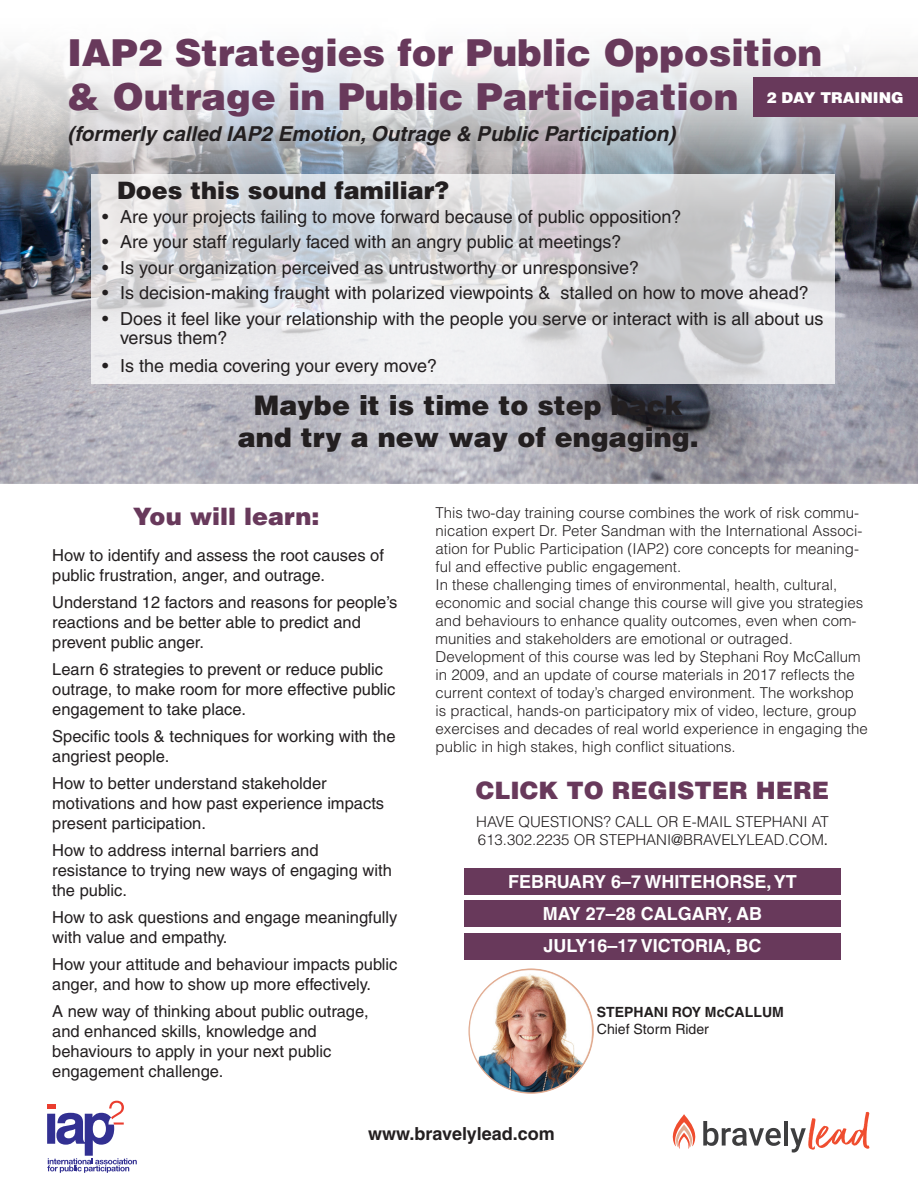
<style>
.page{position:relative;width:918px;height:1188px;background:#fff}
.page>*{position:absolute;margin:0;border:0;box-sizing:border-box;transform-origin:0 0}
.t1{font:900 37.2px/44.5px "Helvetica";color:#68395b}
.t2{font:900 27px/32.4px "Helvetica";color:#231f20;text-align:center}
.t3{font:900 24px "Helvetica";color:#68395b}
.t4{font:900 24px "Helvetica";color:#231f20}
.t5{font:italic 700 20.7px "Helvetica";color:#231f20}
.t6{font:18px/19.5px "Helvetica";color:#231f20}
.t7{font:700 18px "Helvetica";color:#fff}
.t8{font:700 18px "Helvetica";color:#231f20}
.List_Paragraph{font:16.5px/19.8px "Helvetica";color:#231f20}
.t9{font:300 15px/18px "Helvetica";color:#231f20}
.t10{font:900 15px "Helvetica";color:#fff}
.t11{font:700 14.1px "Helvetica";color:#231f20}
.t12{font:14.1px "Helvetica";color:#231f20}
.s1{font-weight:400}
</style>
<div class="page">
<img style="left:0;top:50px;width:918px;height:434px">
<svg style="left:91px;top:174px;width:743px;height:209px"></svg>
<div style="left:753px;top:77px;width:164px;height:40px;background:#68395b"></div>
<svg style="left:47px;top:1101px;width:90px;height:72px"></svg>
<div style="left:464px;top:868px;width:377px;height:27px;background:#68395b"></div>
<div style="left:464px;top:900px;width:377px;height:27px;background:#68395b"></div>
<div style="left:464px;top:933px;width:377px;height:27px;background:#68395b"></div>
<img style="left:468px;top:968px;width:126px;height:126px;border-radius:63px">
<hr style="left:784px;top:1121px;width:4px;height:25px;background:#3e3e3f">
<svg style="left:673px;top:1114px;width:108px;height:35px"></svg>
<svg style="left:790px;top:1112px;width:79px;height:41px"></svg>
<p class="t1" style="left:68px;top:29px;width:756px">IAP2 Strategies for Public Opposition &amp; Outrage in Public Participation</p>
<p class="t5" style="left:68px;top:121px;width:609px">(formerly called IAP2 Emotion, Outrage &amp; Public Participation)</p>
<p class="t10" style="left:767px;top:88px;width:139px">2 DAY TRAINING</p>
<p class="t4" style="left:117px;top:174px;width:333px">Does this sound familiar?</p>
<p class="t6" style="left:102px;top:207px;width:581px">• Are your projects failing to move forward because of public opposition?</p>
<p class="t6" style="left:102px;top:232px;width:521px">• Are your staff regularly faced with an angry public at meetings?</p>
<p class="t6" style="left:102px;top:258px;width:539px">• Is your organization perceived as untrustworthy or unresponsive?</p>
<p class="t6" style="left:102px;top:283px;width:708px">• Is decision-making fraught with polarized viewpoints &amp; stalled on how to move ahead?</p>
<p class="t6" style="left:120px;top:309px;width:705px;text-indent:-18px">• Does it feel like your relationship with the people you serve or interact with is all about us versus them?</p>
<p class="t6" style="left:102px;top:356px;width:337px">• Is the media covering your every move?</p>
<p class="t2" style="left:238px;top:388px;width:462px">Maybe it is time to step back and try a new way of engaging.</p>
<p class="t3" style="left:133px;top:501px;width:188px">You will learn:</p>
<p class="List_Paragraph" style="left:52px;top:546px;width:333px">How to identify and assess the root causes of public frustration, anger, and outrage.</p>
<p class="List_Paragraph" style="left:52px;top:593px;width:347px">Understand 12 factors and reasons for people’s reactions and be better able to predict and prevent public anger.</p>
<p class="List_Paragraph" style="left:52px;top:660px;width:345px">Learn 6 strategies to prevent or reduce public outrage, to make room for more effective public engagement to take place.</p>
<p class="List_Paragraph" style="left:52px;top:727px;width:345px">Specific tools &amp; techniques for working with the angriest people.</p>
<p class="List_Paragraph" style="left:52px;top:774px;width:333px">How to better understand stakeholder motivations and how past experience impacts present participation.</p>
<p class="List_Paragraph" style="left:52px;top:841px;width:341px">How to address internal barriers and resistance to trying new ways of engaging with the public.</p>
<p class="List_Paragraph" style="left:52px;top:907px;width:347px">How to ask questions and engage meaningfully with value and empathy.</p>
<p class="List_Paragraph" style="left:52px;top:955px;width:347px">How your attitude and behaviour impacts public anger, and how to show up more effectively.</p>
<p class="List_Paragraph" style="left:52px;top:1002px;width:318px">A new way of thinking about public outrage, and enhanced skills, knowledge and behaviours to apply in your next public engagement challenge.</p>
<p class="t9" style="left:436px;top:503px;width:428px">This two-day training course combines the work of risk commu&shy;nication expert Dr. Peter Sandman with the International Associ&shy;ation for Public Participation (IAP2) core concepts for meaning&shy;ful and effective public engagement.</p>
<p class="t9" style="left:436px;top:575px;width:429px">In these challenging times of environmental, health, cultural, economic and social change this course will give you strategies and behaviours to enhance quality outcomes, even when com&shy;munities and stakeholders are emotional or outraged.</p>
<p class="t9" style="left:436px;top:647px;width:434px">Development of this course was led by Stephani Roy McCallum in 2009, and an update of course materials in 2017 reflects the current context of today’s charged environment. The workshop is practical, hands-on participatory mix of video, lecture, group exercises and decades of real world experience in engaging the public in high stakes, high conflict situations.</p>
<p class="t3" style="left:476px;top:774px;width:355px">CLICK TO REGISTER HERE</p>
<p class="t9" style="left:476px;top:813px;width:354px">HAVE QUESTIONS? CALL OR E-MAIL STEPHANI AT<br>613.302.2235 OR STEPHANI@BRAVELYLEAD.COM<span class="s1">.</span></p>
<p class="t7" style="left:508px;top:871px;width:290px">FEBRUARY 6–7 WHITEHORSE, YT</p>
<p class="t7" style="left:543px;top:903px;width:221px">MAY 27–28 CALGARY, AB</p>
<p class="t7" style="left:543px;top:935px;width:220px">JULY16–17 VICTORIA, BC</p>
<p class="t11" style="left:597px;top:1004px;width:189px">STEPHANI ROY McCALLUM</p>
<p class="t12" style="left:597px;top:1021px;width:114px">Chief Storm Rider</p>
<p class="t8" style="left:368px;top:1123px;width:188px">www.bravelylead.com</p>
</div>
